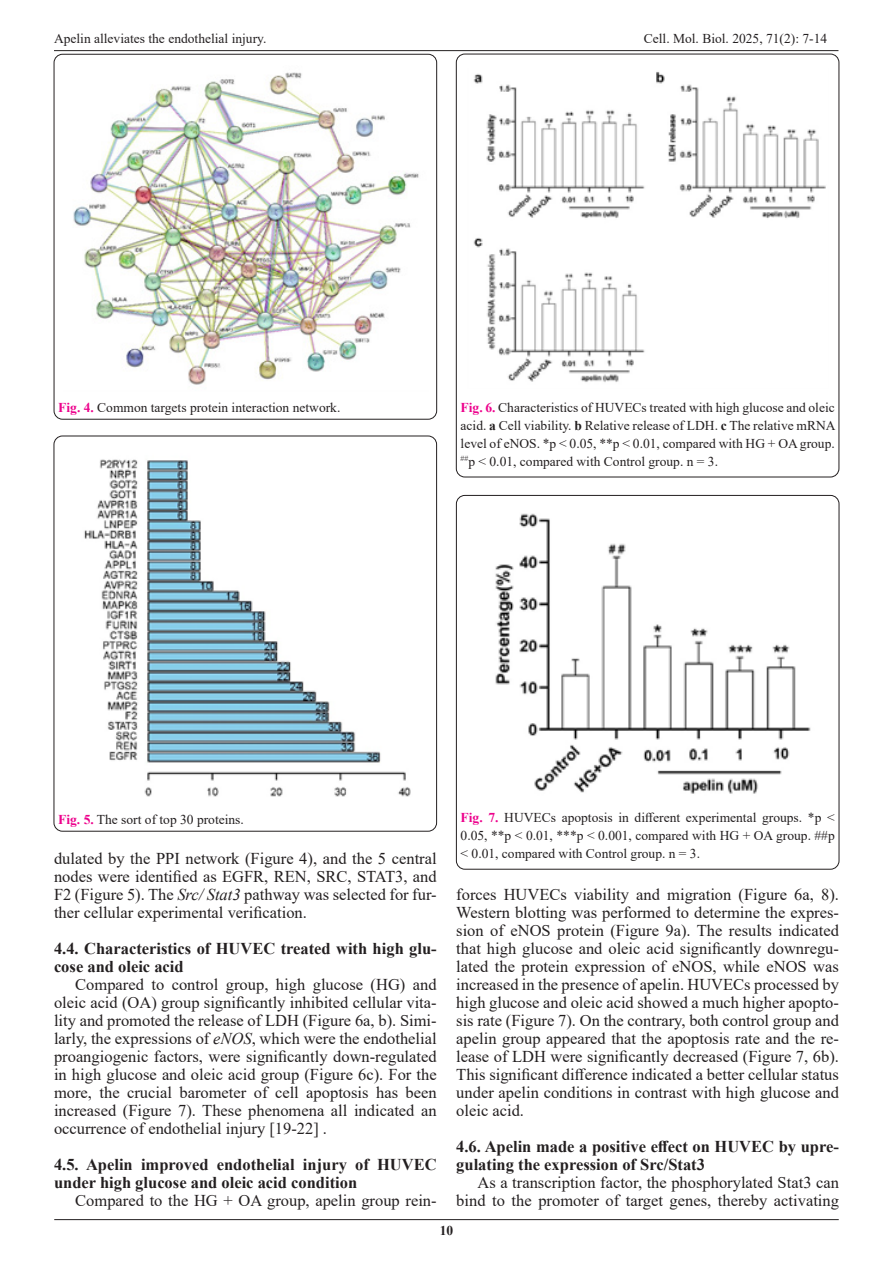
<style>
.page{position:relative;width:893px;height:1263px;background:#fff}
.page>*{position:absolute;margin:0;border:0;box-sizing:border-box;transform-origin:0 0}
.t1{font:16.5px/18px "Times New Roman";color:#231f20;text-align:justify}
.t2{font:700 16.5px/18px "Times New Roman";color:#231f20}
.t3{font:13.5px/18px "Times New Roman";color:#231f20;text-align:justify}
.t4{font:700 13.5px "Times New Roman";color:#231f20}
.s1{font-weight:700;color:#ed028c}
.s2{font-weight:700}
.s3{font-style:italic}
</style>
<div class="page">
<hr style="left:54px;top:50px;width:784px;height:1px;background:#231f20">
<hr style="left:54px;top:1219px;width:785px;height:1px;background:#231f20">
<img style="left:73px;top:72px;width:346px;height:313px">
<div style="left:54px;top:54px;width:383px;height:365px;border:1px solid #231f20;border-radius:9px"></div>
<div style="left:54px;top:436px;width:383px;height:395px;border:1px solid #231f20;border-radius:9px"></div>
<img style="left:84px;top:459px;width:327px;height:338px">
<div style="left:456px;top:495px;width:383px;height:374px;border:1px solid #231f20;border-radius:9px"></div>
<img style="left:473px;top:71px;width:353px;height:311px">
<img style="left:495px;top:513px;width:316px;height:281px">
<p class="t3" style="left:54px;top:29px;width:214px">Apelin alleviates the endothelial injury.</p>
<p class="t3" style="left:644px;top:29px;width:185px">Cell. Mol. Biol. 2025, 71(2): 7-14</p>
<p class="t3" style="left:58px;top:398px;width:284px"><span class="s1">Fig. 4.</span> Common targets protein interaction network.</p>
<p class="t3" style="left:461px;top:398px;width:376px"><span class="s1">Fig. 6.</span> Characteristics of HUVECs treated with high glucose and oleic acid. <span class="s2">a</span> Cell viability. <span class="s2">b</span> Relative release of LDH. <span class="s2">c</span> The relative mRNA level of eNOS. *p &lt; 0.05, **p &lt; 0.01, compared with HG + OA group. <sup>##</sup>p &lt; 0.01, compared with Control group. n = 3.</p>
<p class="t3" style="left:58px;top:810px;width:187px"><span class="s1">Fig. 5.</span> The sort of top 30 proteins.</p>
<p class="t1" style="left:54px;top:849px;width:384px">dulated by the PPI network (Figure 4), and the 5 central nodes were identified as EGFR, REN, SRC, STAT3, and F2 (Figure 5). The <span class="s3">Src/ Stat3</span> pathway was selected for fur&shy;ther cellular experimental verification.</p>
<p class="t2" style="left:54px;top:939px;width:384px">4.4. Characteristics of HUVEC treated with high glu&shy;cose and oleic acid</p>
<p class="t1" style="left:54px;top:975px;width:384px;text-indent:21px">Compared to control group, high glucose (HG) and oleic acid (OA) group significantly inhibited cellular vita&shy;lity and promoted the release of LDH (Figure 6a, b). Simi&shy;larly, the expressions of <span class="s3">eNOS</span>, which were the endothelial proangiogenic factors, were significantly down-regulated in high glucose and oleic acid group (Figure 6c). For the more, the crucial barometer of cell apoptosis has been increased (Figure 7). These phenomena all indicated an occurrence of endothelial injury [19-22] .</p>
<p class="t2" style="left:54px;top:1155px;width:384px">4.5. Apelin improved endothelial injury of HUVEC under high glucose and oleic acid condition</p>
<p class="t1" style="left:75px;top:1191px;width:363px">Compared to the HG + OA group, apelin group rein-</p>
<p class="t3" style="left:461px;top:808px;width:376px"><span class="s1">Fig. 7.</span> HUVECs apoptosis in different experimental groups. *p &lt; 0.05, **p &lt; 0.01, ***p &lt; 0.001, compared with HG + OA group. ##p &lt; 0.01, compared with Control group. n = 3.</p>
<p class="t1" style="left:456px;top:885px;width:384px">forces HUVECs viability and migration (Figure 6a, 8).<br>Western blotting was performed to determine the expres&shy;sion of eNOS protein (Figure 9a). The results indicated that high glucose and oleic acid significantly downregu&shy;lated the protein expression of eNOS, while eNOS was increased in the presence of apelin. HUVECs processed by high glucose and oleic acid showed a much higher apopto&shy;sis rate (Figure 7). On the contrary, both control group and apelin group appeared that the apoptosis rate and the re&shy;lease of LDH were significantly decreased (Figure 7, 6b).<br>This significant difference indicated a better cellular status under apelin conditions in contrast with high glucose and oleic acid.</p>
<p class="t2" style="left:456px;top:1137px;width:384px">4.6. Apelin made a positive effect on HUVEC by upre&shy;gulating the expression of Src/Stat3</p>
<p class="t1" style="left:456px;top:1173px;width:384px;text-align:right">As a transcription factor, the phosphorylated Stat3 can bind to the promoter of target genes, thereby activating</p>
<p class="t4" style="left:440px;top:1220px;width:15px">10</p>
</div>
